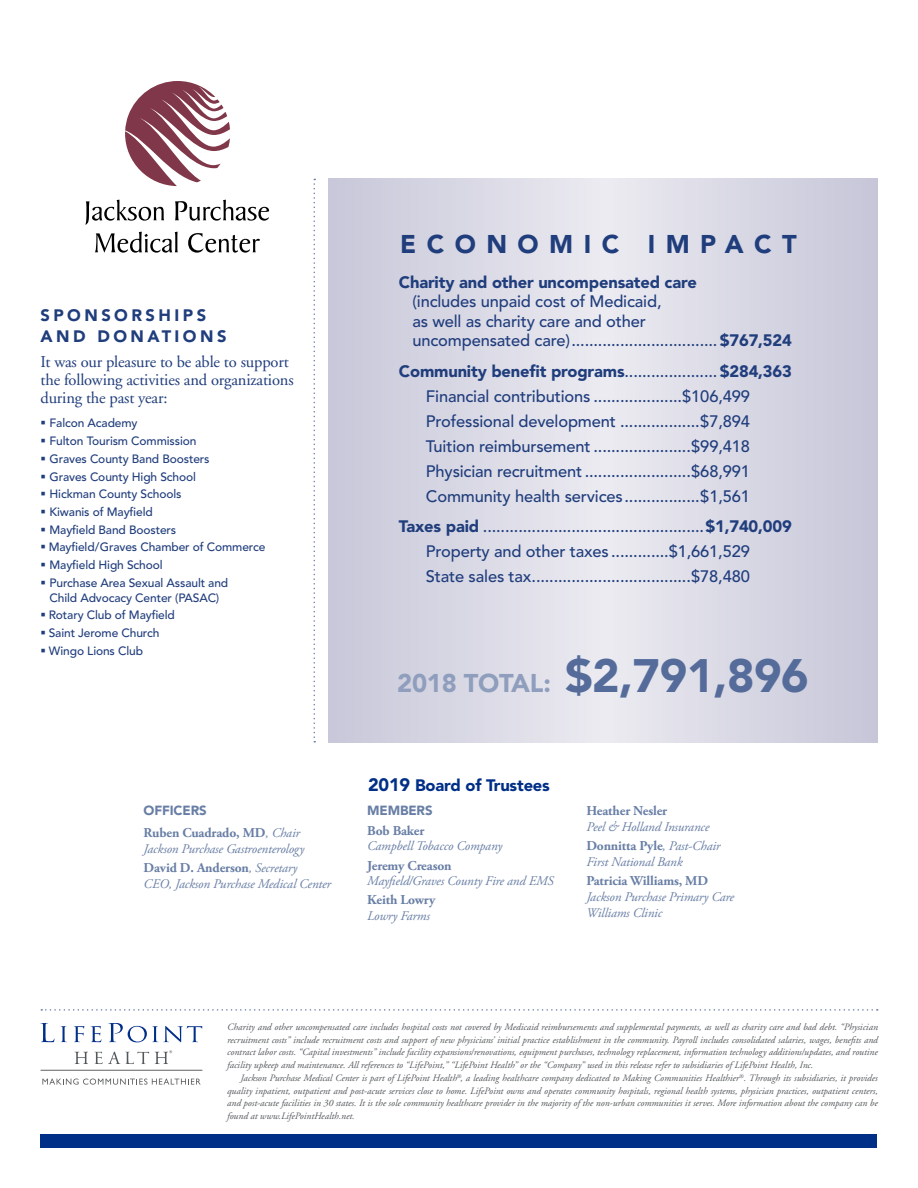
<style>
.page{position:relative;width:918px;height:1188px;background:#fff}
.page>*{position:absolute;margin:0;border:0;box-sizing:border-box;transform-origin:0 0}
.t1{font:900 25.5px "Avenir LT Pro";letter-spacing:-.01em;color:#8f9ebd}
.t2{font:900 25.5px "Avenir LT Pro";letter-spacing:.41em;color:#203d7c}
.t3{font:500 16.5px/24.9px "Avenir LT Pro";letter-spacing:-.01em;color:#203d7c}
.t4{font:16.5px/18px "Adobe Garamond";letter-spacing:-.01em;color:#203d7c}
.t5{font:900 16.5px "Avenir LT Pro";letter-spacing:-.01em;color:#203d7c}
.t6{font:900 16.5px/21px "Avenir LT Pro";letter-spacing:.21em;color:#203d7c}
.t7{font:900 16.5px "Avenir LT Pro";letter-spacing:-.01em;color:#002f87}
.t8{font:700 13.5px "Adobe Garamond Pro";letter-spacing:-.01em;color:#687ea5}
.t9{font:italic 13.2px/15.8px "Adobe Garamond Pro";letter-spacing:-.01em;color:#687ea5}
.t10{font:900 13.2px "Avenir LT Pro";letter-spacing:-.01em;color:#687ea5}
.t11{font:500 12px/15px "Avenir LT Pro";letter-spacing:-.01em;color:#203d7c;text-align:center}
.t12{font:italic 9.75px/12.8px "Adobe Garamond";color:#53575a;text-align:justify}
.s1{font-weight:400;font-style:italic;font-size:13.2px}
.s2{font-weight:900}
.s3{font-size:46.5px;color:#556c9b}
.s4{font-size:18px}
</style>
<div class="page">
<svg style="left:328px;top:179px;width:550px;height:563px;background:#d8d8e4"></svg>
<svg style="left:41px;top:1023px;width:13px;height:19px"></svg>
<svg style="left:61px;top:1026px;width:6px;height:16px"></svg>
<svg style="left:74px;top:1026px;width:10px;height:16px"></svg>
<svg style="left:91px;top:1026px;width:10px;height:16px"></svg>
<svg style="left:108px;top:1023px;width:94px;height:19px"></svg>
<svg style="left:75px;top:1052px;width:13px;height:12px"></svg>
<svg style="left:155px;top:1050px;width:17px;height:14px"></svg>
<svg style="left:94px;top:1051px;width:55px;height:13px"></svg>
<svg style="left:42px;top:1079px;width:159px;height:6px"></svg>
<hr style="left:41px;top:1070px;width:161px;height:1px;background:#5f6162">
<svg style="left:314px;top:179px;width:1px;height:564px"></svg>
<div style="left:40px;top:1134px;width:838px;height:14px;background:#002f87"></div>
<svg style="left:41px;top:1009px;width:837px;height:2px"></svg>
<svg style="left:85px;top:200px;width:79px;height:25px"></svg>
<svg style="left:175px;top:200px;width:94px;height:21px"></svg>
<svg style="left:95px;top:232px;width:83px;height:21px"></svg>
<svg style="left:188px;top:233px;width:72px;height:20px"></svg>
<svg style="left:125px;top:81px;width:105px;height:105px"></svg>
<h2 class="t6" style="left:40px;top:305px;width:188px">SPONSORSHIPS<br>AND DONATIONS</h2>
<h2 class="t4" style="left:40px;top:354px;width:255px">It was our pleasure to be able to support the following activities and organizations during the past year:</h2>
<p class="t11" style="left:40px;top:416px;width:99px">▪ Falcon Academy</p>
<p class="t11" style="left:40px;top:434px;width:157px">▪ Fulton Tourism Commission</p>
<p class="t11" style="left:40px;top:451px;width:171px">▪ Graves County Band Boosters</p>
<p class="t11" style="left:40px;top:469px;width:157px">▪ Graves County High School</p>
<p class="t11" style="left:40px;top:487px;width:143px">▪ Hickman County Schools</p>
<p class="t11" style="left:40px;top:504px;width:114px">▪ Kiwanis of Mayfield</p>
<p class="t11" style="left:40px;top:522px;width:137px">▪ Mayfield Band Boosters</p>
<p class="t11" style="left:40px;top:540px;width:226px">▪ Mayfield/Graves Chamber of Commerce</p>
<p class="t11" style="left:41px;top:558px;width:124px">▪ Mayfield High School</p>
<p class="t11" style="left:41px;top:575px;width:189px">▪ Purchase Area Sexual Assault and<br>Child Advocacy Center (PASAC)</p>
<p class="t11" style="left:41px;top:608px;width:136px">▪ Rotary Club of Mayfield</p>
<p class="t11" style="left:41px;top:626px;width:120px">▪ Saint Jerome Church</p>
<p class="t11" style="left:41px;top:643px;width:104px">▪ Wingo Lions Club</p>
<h3 class="t10" style="left:144px;top:803px;width:65px">OFFICERS</h3>
<h3 class="t8" style="left:144px;top:825px;width:158px">Ruben Cuadrado, MD<span class="s1">, Chair</span></h3>
<h3 class="t9" style="left:144px;top:841px;width:162px">Jackson Purchase Gastroenterology</h3>
<h3 class="t8" style="left:144px;top:860px;width:155px">David D. Anderson<span class="s1">, Secretary</span></h3>
<h3 class="t9" style="left:144px;top:876px;width:189px">CEO, Jackson Purchase Medical Center</h3>
<h1 class="t2" style="left:400px;top:229px;width:398px">ECONOMIC IMPACT</h1>
<h2 class="t5" style="left:399px;top:272px;width:299px">Charity and other uncompensated care</h2>
<h2 class="t3" style="left:412px;top:292px;width:381px;line-height:19.5px">(includes unpaid cost of Medicaid,<br>as well as charity care and other<br>uncompensated care).................................<span class="s2">$767,524</span></h2>
<p class="t3" style="left:426px;top:359px;width:368px;text-indent:-27px"><span class="s2">Community benefit programs</span>.....................<span class="s2">$284,363<br></span>Financial contributions ....................$106,499<br>Professional development ..................$7,894<br>Tuition reimbursement ......................$99,418<br>Physician recruitment ........................$68,991<br>Community health services.................$1,561</p>
<h2 class="t3" style="left:426px;top:515px;width:368px;text-indent:-27px"><span class="s2">Taxes paid</span> ..................................................<span class="s2">$1,740,009<br></span>Property and other taxes .............$1,661,529<br>State sales tax....................................$78,480</h2>
<h1 class="t1" style="left:397px;top:668px;width:413px">2018 TOTAL: <span class="s3">$2,791,896</span></h1>
<h2 class="t7" style="left:368px;top:776px;width:183px"><span class="s4">2019</span> Board of Trustees</h2>
<h3 class="t10" style="left:367px;top:803px;width:67px">MEMBERS</h3>
<h3 class="t8" style="left:367px;top:822px;width:59px">Bob Baker</h3>
<h3 class="t9" style="left:367px;top:839px;width:137px">Campbell Tobacco Company</h3>
<h3 class="t8" style="left:367px;top:857px;width:86px">Jeremy Creason</h3>
<h3 class="t9" style="left:367px;top:874px;width:188px">Mayfield/Graves County Fire and EMS</h3>
<h3 class="t8" style="left:367px;top:892px;width:70px">Keith Lowry</h3>
<h3 class="t9" style="left:367px;top:909px;width:64px">Lowry Farms</h3>
<h3 class="t8" style="left:586px;top:803px;width:82px">Heather Nesler</h3>
<h3 class="t9" style="left:586px;top:819px;width:124px">Peel &amp; Holland Insurance</h3>
<h3 class="t8" style="left:586px;top:838px;width:136px">Donnitta Pyle<span class="s1">, Past-Chair</span></h3>
<h3 class="t9" style="left:586px;top:854px;width:98px">First National Bank</h3>
<h3 class="t8" style="left:586px;top:873px;width:123px">Patricia Williams, MD</h3>
<h3 class="t9" style="left:586px;top:889px;width:149px">Jackson Purchase Primary Care<br>Williams Clinic</h3>
<p class="t12" style="left:227px;top:1021px;width:652px">Charity and other uncompensated care includes hospital costs not covered by Medicaid reimbursements and supplemental payments, as well as charity care and bad debt. “Physician recruitment costs” include recruitment costs and support of new physicians’ initial practice establishment in the community. Payroll includes consolidated salaries, wages, benefits and contract labor costs. “Capital investments” include facility expansions/renovations, equipment purchases, technology replacement, information technology additions/updates, and routine facility upkeep and maintenance. All references to “LifePoint,” “LifePoint Health” or the “Company” used in this release refer to subsidiaries of LifePoint Health, Inc.</p>
<p class="t12" style="left:227px;top:1072px;width:652px;text-indent:14px">Jackson Purchase Medical Center is part of LifePoint Health<sup>®</sup>, a leading healthcare company dedicated to Making Communities Healthier<sup>®</sup>. Through its subsidiaries, it provides quality inpatient, outpatient and post-acute services close to home. LifePoint owns and operates community hospitals, regional health systems, physician practices, outpatient centers, and post-acute facilities in 30 states. It is the sole community healthcare provider in the majority of the non-urban communities it serves. More information about the company can be found at www.LifePointHealth.net.</p>
</div>
